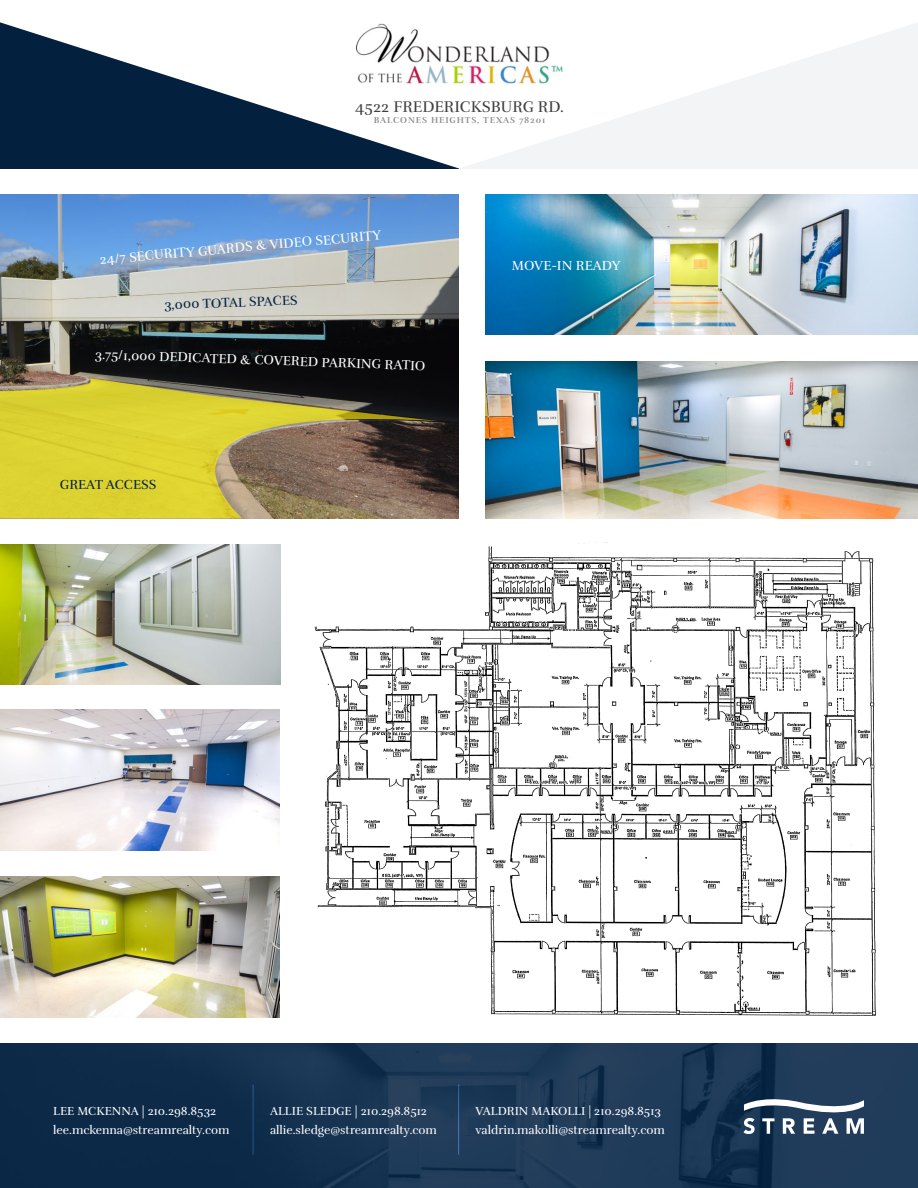
<style>
.page{position:relative;width:918px;height:1188px;background:#fff}
.page>*{position:absolute;margin:0;border:0;box-sizing:border-box;transform-origin:0 0}
.t1{font:15.9px "Rufina";color:#414042}
.t2{font:13.5px "Rufina";color:#fff}
.t3{font:13.5px "Rufina";color:#04203f}
.t4{font:12px "Rufina";color:#fff}
.t5{font:700 8.85px "Rufina";letter-spacing:.1em;color:#8c8889}
</style>
<div class="page">
<img style="left:0;top:1043px;width:918px;height:145px">
<svg style="left:0;top:22px;width:918px;height:146px"></svg>
<svg style="left:743px;top:1099px;width:121px;height:35px"></svg>
<img style="left:485px;top:194px;width:433px;height:141px">
<img style="left:0;top:710px;width:280px;height:140px">
<img style="left:0;top:877px;width:280px;height:140px">
<img style="left:1px;top:544px;width:279px;height:141px">
<img style="left:485px;top:362px;width:433px;height:156px">
<img style="left:0;top:194px;width:459px;height:324px">
<svg style="left:0;top:378px;width:439px;height:140px;background:#a3973d"></svg>
<img style="left:356px;top:24px;width:207px;height:60px">
<hr style="left:253px;top:1085px;width:1px;height:70px;background:#fff">
<hr style="left:458px;top:1085px;width:1px;height:70px;background:#fff">
<img style="left:314px;top:543px;width:563px;height:473px">
<div style="left:354px;top:571px;width:58px;height:20px;background:#fff"></div>
<div style="left:313px;top:914px;width:167px;height:102px;background:#fff"></div>
<p class="t1" style="left:355px;top:97px;width:210px">4522 FREDERICKSBURG RD.</p>
<p class="t5" style="left:374px;top:115px;width:173px">BALCONES HEIGHTS, TEXAS 78201</p>
<p class="t2" style="left:99px;top:251px;width:284px;rotate:-5deg">24/7 SECURITY GUARDS &amp; VIDEO SECURITY</p>
<p class="t3" style="left:164px;top:296px;width:135px;rotate:-2deg">3,000 TOTAL SPACES</p>
<p class="t2" style="left:95px;top:346px;width:332px;rotate:2deg">3.75/1,000 DEDICATED &amp; COVERED PARKING RATIO</p>
<p class="t3" style="left:60px;top:476px;width:98px">GREAT ACCESS</p>
<p class="t2" style="left:512px;top:257px;width:110px">MOVE-IN READY</p>
<p class="t4" style="left:53px;top:1103px;width:165px">LEE MCKENNA | 210.298.8532</p>
<p class="t4" style="left:53px;top:1123px;width:178px">lee.mckenna@streamrealty.com</p>
<p class="t4" style="left:270px;top:1103px;width:159px">ALLIE SLEDGE | 210.298.8512</p>
<p class="t4" style="left:270px;top:1123px;width:169px">allie.sledge@streamrealty.com</p>
<p class="t4" style="left:476px;top:1103px;width:187px">VALDRIN MAKOLLI | 210.298.8513</p>
<p class="t4" style="left:476px;top:1123px;width:191px">valdrin.makolli@streamrealty.com</p>
</div>
